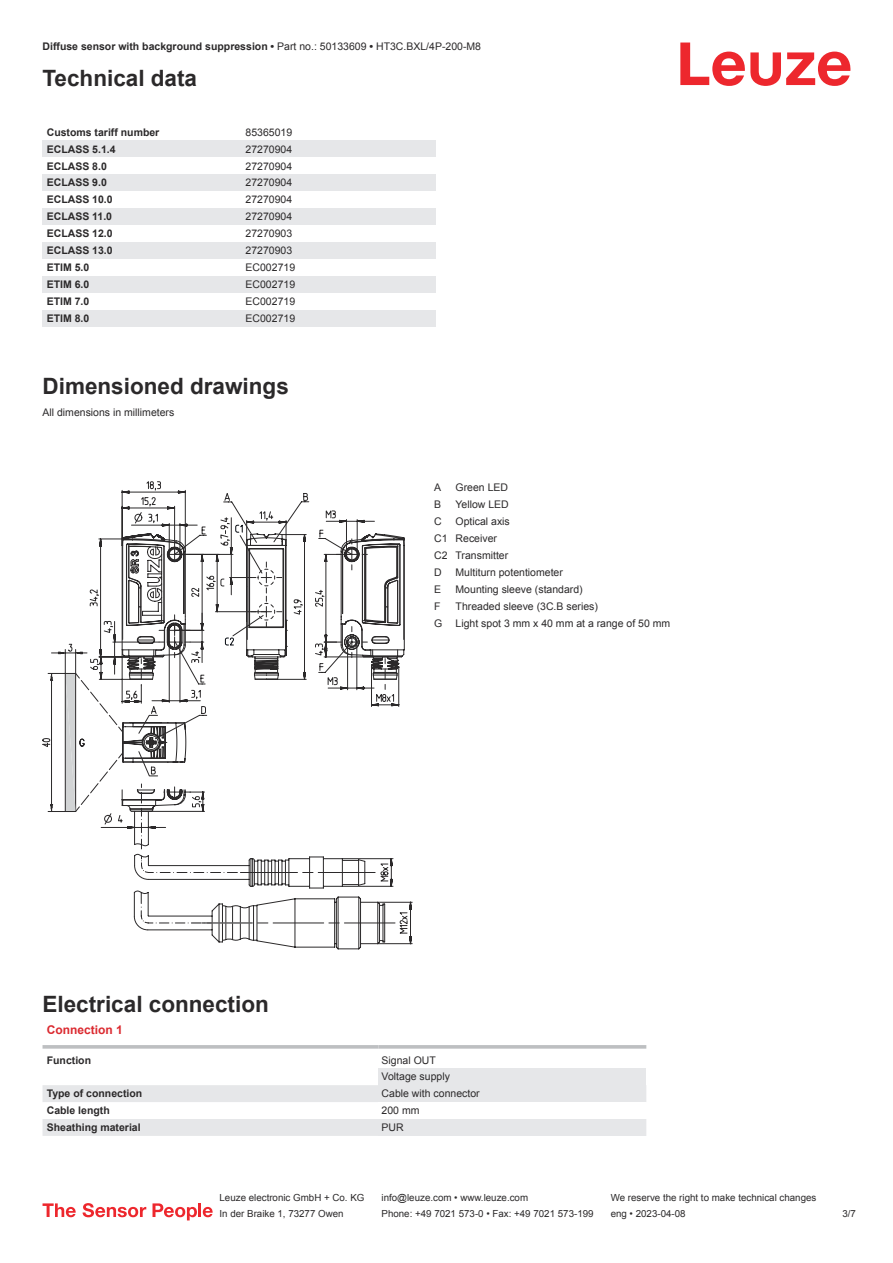
<style>
.page{position:relative;width:893px;height:1263px;background:#fff}
.page>*{position:absolute;margin:0;border:0;box-sizing:border-box;transform-origin:0 0}
.t1{font:700 22.5px "Arial";color:#2b292a}
.t2{font:700 12px "Arial";color:#db2a30}
.t3{font:10.5px/17px "Arial";color:#2b292a}
.t4{font:700 10.5px "Arial";color:#2b292a}
.t5{font:9.75px "Arial";color:#2b292a}
.s1{font-weight:400}
</style>
<div class="page">
<svg style="left:680px;top:43px;width:170px;height:43px"></svg>
<svg style="left:43px;top:326px;width:393px;height:1px"></svg>
<div style="left:43px;top:140px;width:199px;height:17px;background:#e6e7e9"></div>
<div style="left:242px;top:140px;width:194px;height:17px;background:#e6e7e9"></div>
<div style="left:43px;top:174px;width:199px;height:17px;background:#e6e7e9"></div>
<div style="left:242px;top:174px;width:194px;height:17px;background:#e6e7e9"></div>
<div style="left:43px;top:208px;width:199px;height:17px;background:#e6e7e9"></div>
<div style="left:242px;top:208px;width:194px;height:17px;background:#e6e7e9"></div>
<div style="left:43px;top:242px;width:199px;height:17px;background:#e6e7e9"></div>
<div style="left:242px;top:242px;width:194px;height:17px;background:#e6e7e9"></div>
<div style="left:43px;top:276px;width:199px;height:17px;background:#e6e7e9"></div>
<div style="left:242px;top:276px;width:194px;height:17px;background:#e6e7e9"></div>
<div style="left:43px;top:310px;width:199px;height:16px;background:#e6e7e9"></div>
<div style="left:242px;top:310px;width:194px;height:16px;background:#e6e7e9"></div>
<svg style="left:43px;top:1085px;width:335px;height:51px"></svg>
<svg style="left:43px;top:1045px;width:335px;height:4px"></svg>
<svg style="left:378px;top:1045px;width:268px;height:4px"></svg>
<div style="left:378px;top:1068px;width:268px;height:17px;background:#e6e7e9"></div>
<div style="left:378px;top:1085px;width:268px;height:17px;background:#e6e7e9"></div>
<div style="left:378px;top:1119px;width:268px;height:17px;background:#e6e7e9"></div>
<svg style="left:43px;top:1203px;width:33px;height:14px"></svg>
<svg style="left:83px;top:1203px;width:63px;height:14px"></svg>
<svg style="left:153px;top:1203px;width:44px;height:17px"></svg>
<hr style="left:198px;top:1203px;width:3px;height:14px;background:#ed272d">
<svg style="left:203px;top:1207px;width:10px;height:10px"></svg>
<svg style="left:136px;top:901px;width:277px;height:48px"></svg>
<svg style="left:133px;top:853px;width:263px;height:71px"></svg>
<svg style="left:43px;top:481px;width:362px;height:342px"></svg>
<p class="t4" style="left:43px;top:43px;width:440px">Diffuse sensor with background suppression • <span class="s1">Part no.: 50133609</span> • <span class="s1">HT3C.BXL/4P-200-M8</span></p>
<h1 class="t1" style="left:43px;top:70px;width:156px">Technical data</h1>
<p class="t4" style="left:47px;top:128px;width:114px">Customs tariff number</p>
<p class="t3" style="left:246px;top:125px;width:48px">85365019</p>
<p class="t4" style="left:47px;top:145px;width:70px">ECLASS 5.1.4</p>
<p class="t3" style="left:246px;top:141px;width:48px">27270904</p>
<p class="t4" style="left:47px;top:162px;width:62px">ECLASS 8.0</p>
<p class="t3" style="left:246px;top:158px;width:48px">27270904</p>
<p class="t4" style="left:47px;top:179px;width:62px">ECLASS 9.0</p>
<p class="t3" style="left:246px;top:175px;width:48px">27270904</p>
<p class="t4" style="left:47px;top:196px;width:67px">ECLASS 10.0</p>
<p class="t3" style="left:246px;top:192px;width:48px">27270904</p>
<p class="t4" style="left:47px;top:213px;width:67px">ECLASS 11.0</p>
<p class="t3" style="left:246px;top:209px;width:48px">27270904</p>
<p class="t4" style="left:47px;top:230px;width:67px">ECLASS 12.0</p>
<p class="t3" style="left:246px;top:226px;width:48px">27270903</p>
<p class="t4" style="left:47px;top:246px;width:67px">ECLASS 13.0</p>
<p class="t3" style="left:246px;top:243px;width:48px">27270903</p>
<p class="t4" style="left:47px;top:263px;width:44px">ETIM 5.0</p>
<p class="t3" style="left:246px;top:260px;width:51px">EC002719</p>
<p class="t4" style="left:47px;top:280px;width:44px">ETIM 6.0</p>
<p class="t3" style="left:246px;top:277px;width:51px">EC002719</p>
<p class="t4" style="left:47px;top:297px;width:44px">ETIM 7.0</p>
<p class="t3" style="left:246px;top:294px;width:51px">EC002719</p>
<p class="t4" style="left:47px;top:314px;width:44px">ETIM 8.0</p>
<p class="t3" style="left:246px;top:311px;width:51px">EC002719</p>
<h1 class="t1" style="left:43px;top:377px;width:248px">Dimensioned drawings</h1>
<p class="t3" style="left:43px;top:405px;width:133px">All dimensions in millimeters</p>
<p class="t3" style="left:434px;top:480px;width:9px">A</p>
<p class="t3" style="left:456px;top:480px;width:54px">Green LED</p>
<p class="t3" style="left:434px;top:497px;width:9px">B</p>
<p class="t3" style="left:456px;top:497px;width:55px">Yellow LED</p>
<p class="t3" style="left:434px;top:514px;width:9px">C</p>
<p class="t3" style="left:434px;top:514px;width:77px;text-indent:21px">Optical axis<br>C1 Receiver<br>C2 Transmitter<br>D</p>
<p class="t3" style="left:456px;top:565px;width:109px">Multiturn potentiometer</p>
<p class="t3" style="left:434px;top:582px;width:9px">E</p>
<p class="t3" style="left:456px;top:582px;width:129px">Mounting sleeve (standard)</p>
<p class="t3" style="left:434px;top:599px;width:8px">F</p>
<p class="t3" style="left:434px;top:599px;width:238px;text-indent:21px">Threaded sleeve (3C.B series)<br>G Light spot 3 mm x 40 mm at a range of 50 mm</p>
<h1 class="t1" style="left:43px;top:996px;width:228px">Electrical connection</h1>
<p class="t2" style="left:47px;top:1025px;width:78px">Connection 1</p>
<p class="t4" style="left:47px;top:1056px;width:46px">Function</p>
<p class="t3" style="left:382px;top:1052px;width:70px">Signal OUT<br>Voltage supply</p>
<p class="t4" style="left:47px;top:1090px;width:97px">Type of connection</p>
<p class="t3" style="left:382px;top:1086px;width:100px">Cable with connector</p>
<p class="t4" style="left:47px;top:1106px;width:65px">Cable length</p>
<p class="t3" style="left:382px;top:1103px;width:39px">200 mm</p>
<p class="t4" style="left:47px;top:1123px;width:95px">Sheathing material</p>
<p class="t3" style="left:382px;top:1120px;width:24px">PUR</p>
<p class="t5" style="left:220px;top:1194px;width:146px">Leuze electronic GmbH + Co. KG</p>
<p class="t5" style="left:381px;top:1194px;width:148px">info@leuze.com • www.leuze.com</p>
<p class="t5" style="left:611px;top:1194px;width:207px">We reserve the right to make technical changes</p>
<p class="t5" style="left:220px;top:1210px;width:126px">In der Braike 1, 73277 Owen</p>
<p class="t5" style="left:381px;top:1210px;width:214px">Phone: +49 7021 573-0 • Fax: +49 7021 573-199</p>
<p class="t5" style="left:611px;top:1210px;width:76px">eng • 2023-04-08</p>
<p class="t5" style="left:842px;top:1210px;width:15px">3 /7</p>
</div>
